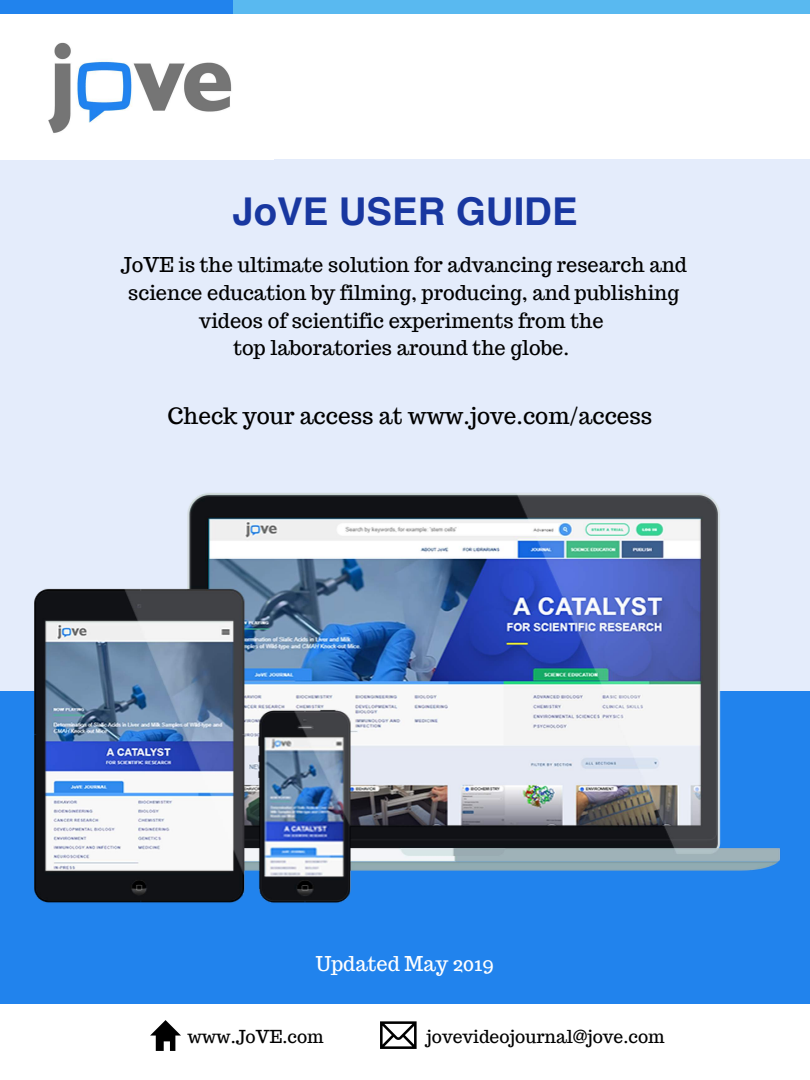
<style>
.page{position:relative;width:810px;height:1080px;background:#fff}
.page>*{position:absolute;margin:0;border:0;box-sizing:border-box;transform-origin:0 0}
.t1{font:700 38.38px "Helvetica";color:#1837a0}
.t2{font:22.5px "Trocchi";color:#000}
.t3{font:20px/27.6px "Trocchi";color:#000;text-align:center}
.t4{font:20px "Trocchi";color:#fff}
.t5{font:17.5px "Trocchi";color:#000}
</style>
<div class="page">
<div style="left:0;top:0;width:233px;height:14px;background:#2183ed"></div>
<div style="left:234px;top:0;width:576px;height:14px;background:#59b9f0"></div>
<div style="left:0;top:160px;width:810px;height:533px;background:#e4ecfb"></div>
<div style="left:0;top:692px;width:810px;height:312px;background:#2183ed"></div>
<img style="left:48px;top:42px;width:184px;height:91px">
<img style="left:20px;top:493px;width:771px;height:410px">
<svg style="left:380px;top:1021px;width:37px;height:28px"></svg>
<svg style="left:150px;top:1020px;width:31px;height:31px"></svg>
<h1 class="t1" style="left:232px;top:195px;width:347px">JoVE USER GUIDE</h1>
<p class="t3" style="left:120px;top:251px;width:568px">JoVE is the ultimate solution for advancing research and science education by filming, producing, and publishing videos of scientific experiments from the<br>top laboratories around the globe.</p>
<p class="t2" style="left:168px;top:401px;width:486px">Check your access at www.jove.com/access</p>
<p class="t4" style="left:316px;top:951px;width:180px">Updated May 2019</p>
<p class="t5" style="left:187px;top:1025px;width:138px">www.JoVE.com</p>
<p class="t5" style="left:426px;top:1025px;width:240px">jovevideojournal@jove.com</p>
</div>
